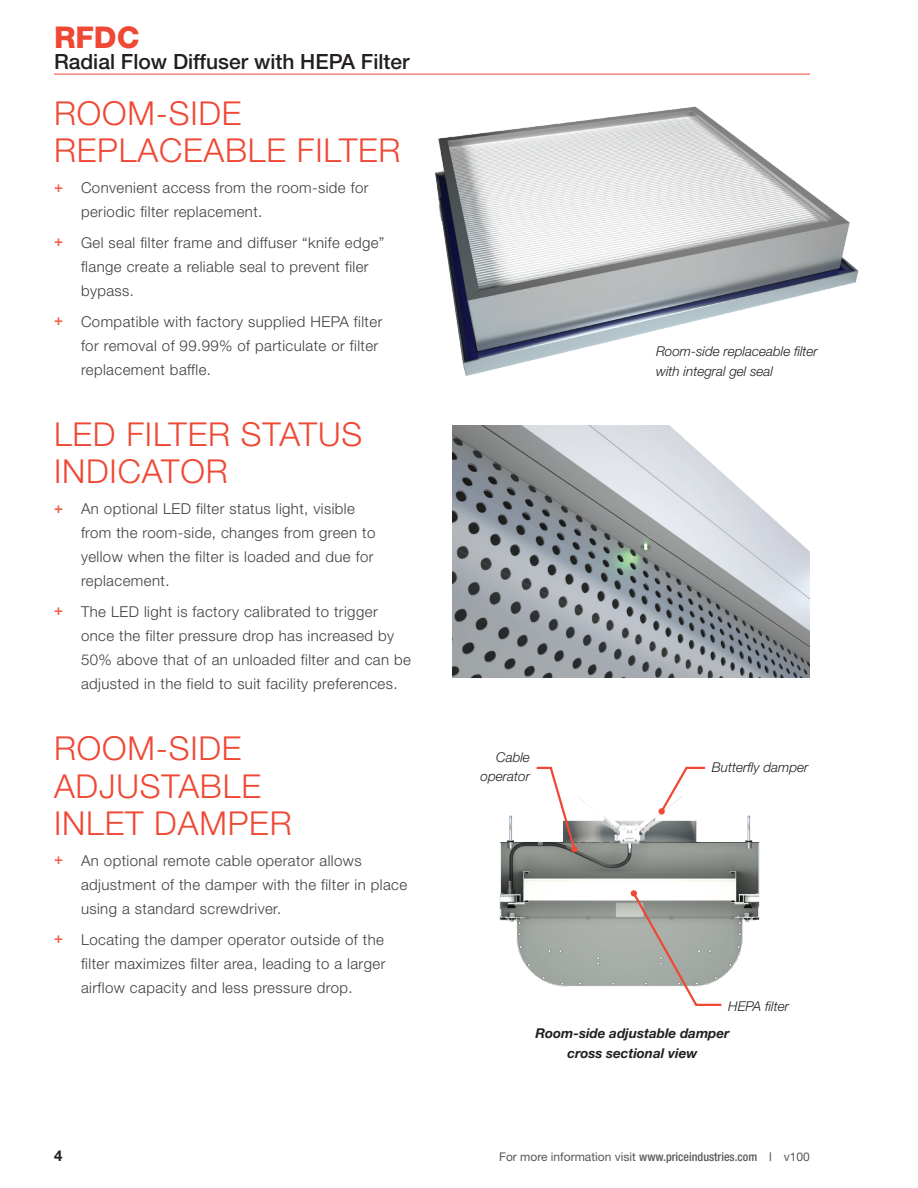
<style>
.page{position:relative;width:918px;height:1188px;background:#fff}
.page>*{position:absolute;margin:0;border:0;box-sizing:border-box;transform-origin:0 0}
.t1{font:300 33px/37.5px "Helvetica Neue LT Std";letter-spacing:.025em;color:#ef4835}
.t2{font:800 30px "Helvetica Neue LT Std";color:#ef4835}
.t3{font:500 21px "Helvetica Neue LT Std";color:#231f20}
.t4{font:300 15px/24px "Helvetica Neue LT Std";letter-spacing:.03em;color:#3e3e3f}
.t5{font:700 15px "Helvetica Neue LT Std";color:#231f20}
.t6{font:italic 300 13.5px/19.5px "Helvetica Neue LT Std";color:#231f20}
.t7{font:italic 700 13.5px/19.5px "Helvetica Neue LT Std";color:#231f20;text-align:center}
.t8{font:12px "Helvetica Neue LT Std";color:#57585a}
.s1{font-weight:500;color:#f15d44}
.s2{font-weight:500;font-stretch:condensed}
</style>
<div class="page">
<img style="left:499px;top:796px;width:261px;height:191px">
<img style="left:435px;top:106px;width:424px;height:270px">
<svg style="left:659px;top:766px;width:48px;height:48px"></svg>
<div style="left:659px;top:808px;width:6px;height:7px;background:#ef4835;border-radius:50%"></div>
<svg style="left:631px;top:890px;width:93px;height:116px"></svg>
<div style="left:631px;top:890px;width:6px;height:7px;background:#ef4835;border-radius:50%"></div>
<svg style="left:534px;top:766px;width:43px;height:86px"></svg>
<div style="left:571px;top:846px;width:7px;height:6px;background:#ef4835;border-radius:50%"></div>
<img style="left:452px;top:426px;width:358px;height:252px">
<hr style="left:54px;top:74px;width:756px;height:1px;background:#ef4835">
<h2 class="t2" style="left:54px;top:20px;width:87px">RFDC</h2>
<h3 class="t3" style="left:54px;top:49px;width:357px">Radial Flow Diffuser with HEPA Filter</h3>
<h1 class="t1" style="left:54px;top:94px;width:348px">ROOM-SIDE<br>REPLACEABLE FILTER</h1>
<p class="t4" style="left:81px;top:175px;width:289px;text-indent:-27px"><span class="s1">+</span> Convenient access from the room-side for periodic filter replacement.</p>
<p class="t4" style="left:81px;top:230px;width:305px;text-indent:-27px"><span class="s1">+</span> Gel seal filter frame and diffuser “knife edge” flange create a reliable seal to prevent filer bypass.</p>
<p class="t4" style="left:81px;top:309px;width:303px;text-indent:-27px"><span class="s1">+</span> Compatible with factory supplied HEPA filter for removal of 99.99% of particulate or filter replacement baffle.</p>
<h1 class="t1" style="left:54px;top:415px;width:310px">LED FILTER STATUS<br>INDICATOR</h1>
<p class="t4" style="left:81px;top:496px;width:296px;text-indent:-27px"><span class="s1">+</span> An optional LED filter status light, visible from the room-side, changes from green to yellow when the filter is loaded and due for replacement.</p>
<p class="t4" style="left:81px;top:599px;width:331px;text-indent:-27px"><span class="s1">+</span> The LED light is factory calibrated to trigger once the filter pressure drop has increased by 50% above that of an unloaded filter and can be adjusted in the field to suit facility preferences.</p>
<h1 class="t1" style="left:54px;top:729px;width:239px">ROOM-SIDE<br>ADJUSTABLE<br>INLET DAMPER</h1>
<p class="t4" style="left:81px;top:848px;width:328px;text-indent:-27px"><span class="s1">+</span> An optional remote cable operator allows adjustment of the damper with the filter in place using a standard screwdriver.</p>
<p class="t4" style="left:81px;top:927px;width:306px;text-align:justify;text-indent:-27px"><span class="s1">+</span> Locating the damper operator outside of the filter maximizes filter area, leading to a larger airflow capacity and less pressure drop.</p>
<p class="t6" style="left:656px;top:341px;width:163px">Room-side replaceable filter with integral gel seal</p>
<p class="t6" style="left:481px;top:747px;width:51px;text-align:right">Cable operator</p>
<p class="t6" style="left:712px;top:757px;width:98px">Butterfly damper</p>
<p class="t6" style="left:728px;top:996px;width:62px">HEPA filter</p>
<p class="t7" style="left:536px;top:1023px;width:195px">Room-side adjustable damper cross sectional view</p>
<p class="t5" style="left:54px;top:1146px;width:10px">4</p>
<p class="t8" style="left:499px;top:1150px;width:312px">For more information visit <span class="s2">www.priceindustries.com |</span> v100</p>
</div>
